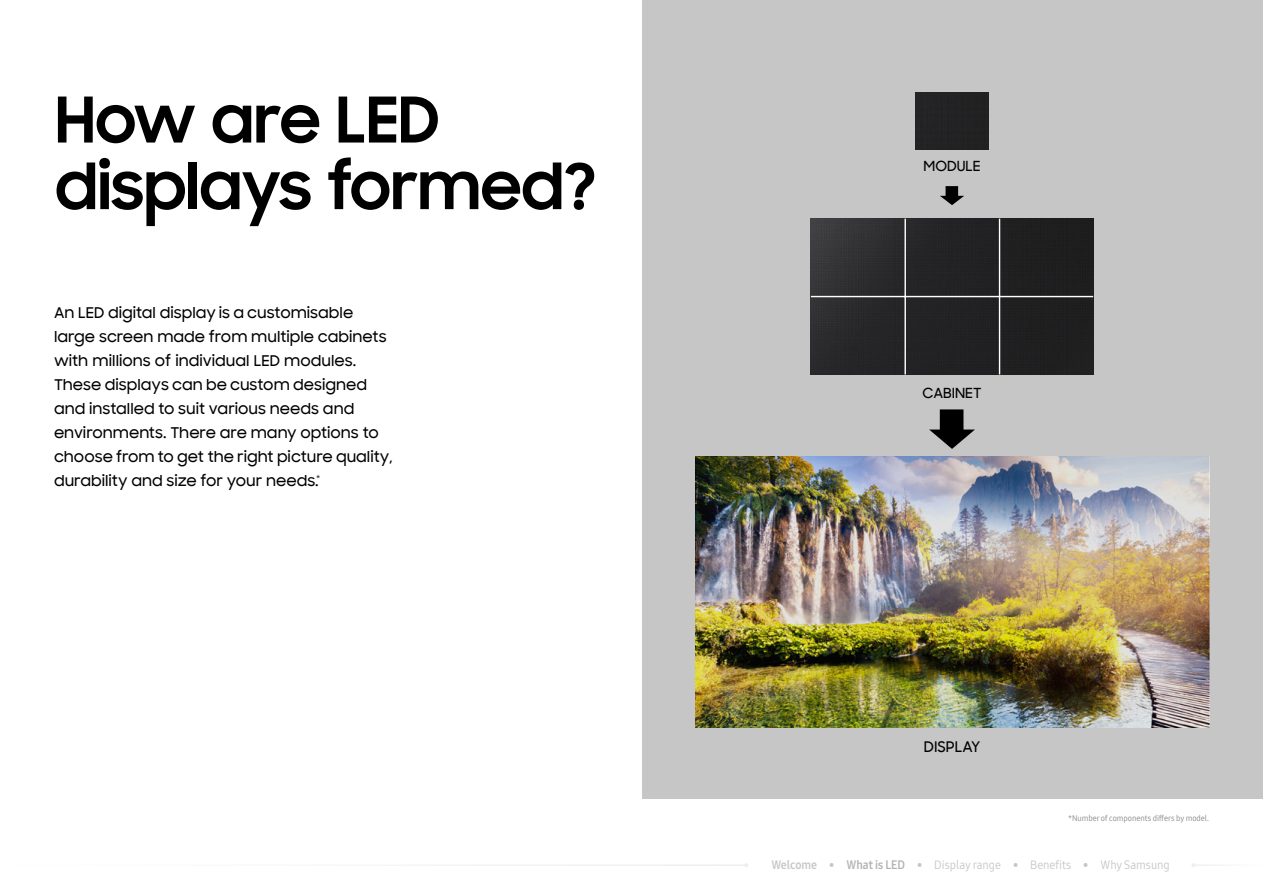
<style>
.page{position:relative;width:1263px;height:893px;background:#fff}
.page>*{position:absolute;margin:0;border:0;box-sizing:border-box;transform-origin:0 0}
.t1{font:700 63px/66.6px "Samsung Sharp Sans";color:#000}
.t2{font:500 15px/24px "Samsung Sharp Sans";color:#000}
.t3{font:500 14.85px "Samsung Sharp Sans";color:#000}
.t4{font:500 14.1px "Samsung Sharp Sans";color:#000}
.t5{font:12px "Samsung One 400 C";color:#c6c6c6}
.t6{font:8.25px "Samsung One 400 C";color:#878787}
.s1{font-family:"Samsung One 700 C"}
.s2{font-family:"Samsung One 700 C";color:#b3b2b2}
</style>
<div class="page">
<hr style="left:1193px;top:864px;width:70px;height:2px;background:#c6c6c6">
<hr style="left:0;top:864px;width:746px;height:2px;background:#c6c6c6">
<svg style="left:744px;top:863px;width:4px;height:4px"></svg>
<div style="left:642px;top:0;width:621px;height:798px;background:#c6c6c6"></div>
<div style="left:915px;top:93px;width:73px;height:57px;background:#222223"></div>
<svg style="left:940px;top:186px;width:24px;height:19px"></svg>
<svg style="left:929px;top:409px;width:46px;height:40px"></svg>
<img style="left:811px;top:219px;width:282px;height:155px">
<hr style="left:811px;top:296px;width:282px;height:1px;background:#fff">
<hr style="left:904px;top:219px;width:2px;height:155px;background:#fff">
<hr style="left:999px;top:219px;width:1px;height:155px;background:#fff">
<img style="left:695px;top:456px;width:514px;height:271px">
<h1 class="t1" style="left:55px;top:83px;width:542px">How are LED displays formed?</h1>
<p class="t2" style="left:54px;top:300px;width:340px">An LED digital display is a customisable large screen made from multiple cabinets with millions of individual LED modules.<br>These displays can be custom designed and installed to suit various needs and environments. There are many options to choose from to get the right picture quality, durability and size for your needs.<sup>*</sup></p>
<p class="t4" style="left:923px;top:156px;width:58px">MODULE</p>
<p class="t4" style="left:923px;top:382px;width:60px">CABINET</p>
<p class="t3" style="left:924px;top:735px;width:58px">DISPLAY</p>
<p class="t6" style="left:1068px;top:812px;width:142px">*Number of components differs by model.</p>
<p class="t5" style="left:771px;top:857px;width:400px"><span class="s1">Welcome</span> • <span class="s2">What is LED</span> • Display range • Benefits • Why Samsung</p>
</div>
